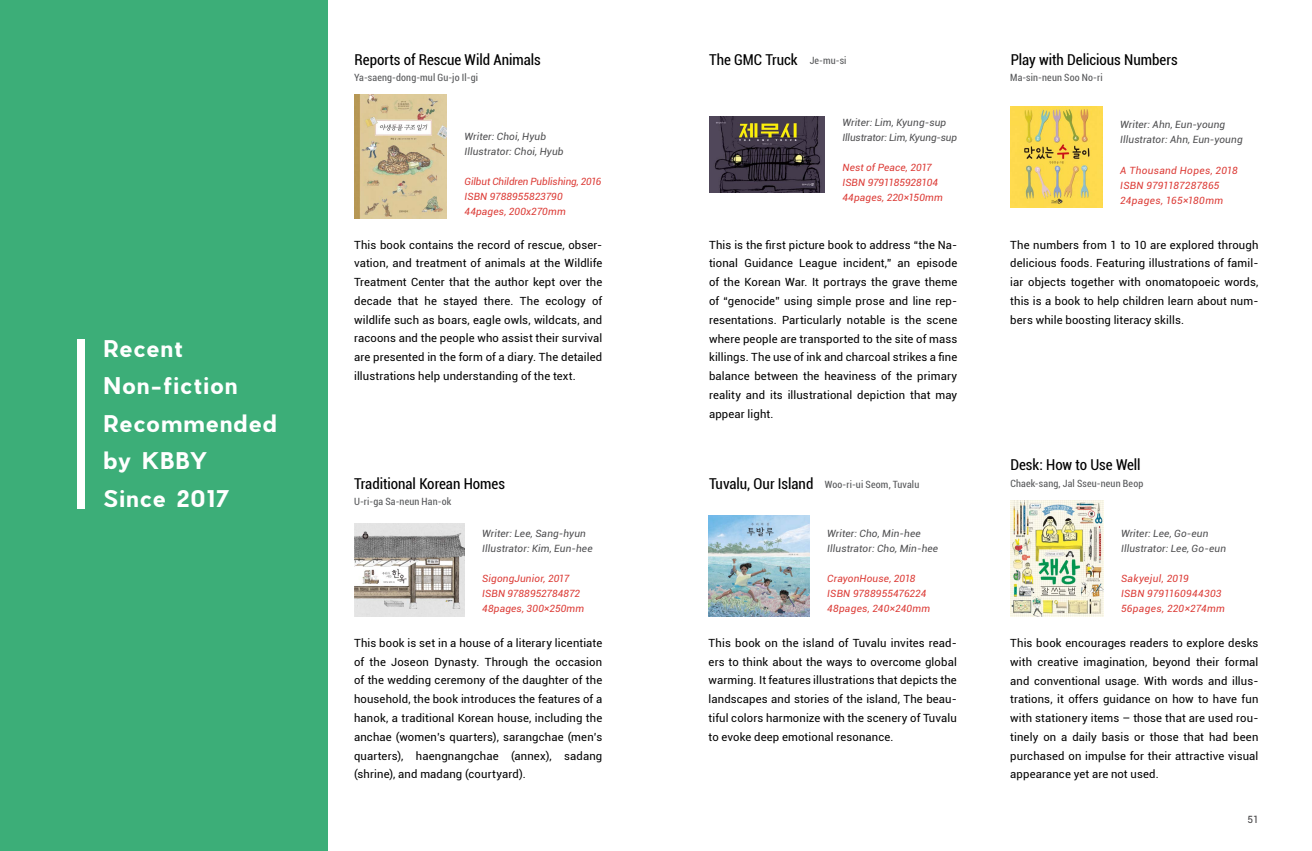
<style>
.page{position:relative;width:1312px;height:851px;background:#fff}
.page>*{position:absolute;margin:0;border:0;box-sizing:border-box;transform-origin:0 0}
.t1{font:700 22.5px/37.5px "Pier Sans";letter-spacing:.07em;color:#fff}
.t2{font:condensed 15px "Roboto";color:#000}
.t3{font:11.25px/18.8px "Roboto";letter-spacing:.01em;color:#000;text-align:justify}
.t4{font:italic 10px/15px "Roboto";letter-spacing:.015em;color:#dc3b36}
.t5{font:italic 10px/15px "Roboto";letter-spacing:.01em;color:#4d4d4f}
.t6{font:condensed 10px "Roboto";letter-spacing:.015em;color:#58595b}
.t7{font:10px "Roboto";color:#414042}
</style>
<div class="page">
<div style="left:0;top:0;width:328px;height:850px;background:#3cae78"></div>
<div style="left:77px;top:339px;width:7px;height:169px;background:#fff"></div>
<img style="left:354px;top:95px;width:93px;height:124px">
<img style="left:354px;top:523px;width:110px;height:93px">
<img style="left:708px;top:515px;width:101px;height:101px">
<img style="left:709px;top:117px;width:115px;height:75px">
<img style="left:1010px;top:106px;width:92px;height:101px">
<img style="left:1010px;top:500px;width:93px;height:116px">
<h1 class="t1" style="left:103px;top:329px;width:175px">Recent<br>Non-fiction<br>Recommended by KBBY<br>Since 2017</h1>
<h2 class="t2" style="left:354px;top:49px;width:188px">Reports of Rescue Wild Animals</h2>
<p class="t6" style="left:354px;top:70px;width:125px">Ya-saeng-dong-mul Gu-jo Il-gi</p>
<p class="t5" style="left:464px;top:129px;width:100px">Writer: Choi, Hyub<br>Illustrator: Choi, Hyub</p>
<p class="t4" style="left:464px;top:174px;width:138px">Gilbut Children Publishing, 2016<br>ISBN 9788955823790<br>44pages, 200x270mm</p>
<p class="t3" style="left:354px;top:235px;width:250px">This book contains the record of rescue, obser&shy;vation, and treatment of animals at the Wildlife Treatment Center that the author kept over the decade that he stayed there. The ecology of wildlife such as boars, eagle owls, wildcats, and racoons and the people who assist their survival are presented in the form of a diary. The detailed illustrations help understanding of the text.</p>
<h2 class="t2" style="left:354px;top:472px;width:152px">Traditional Korean Homes</h2>
<p class="t6" style="left:354px;top:494px;width:99px">U-ri-ga Sa-neun Han-ok</p>
<p class="t5" style="left:482px;top:526px;width:112px">Writer: Lee, Sang-hyun<br>Illustrator: Kim, Eun-hee</p>
<p class="t4" style="left:482px;top:571px;width:103px">SigongJunior, 2017<br>ISBN 9788952784872<br>48pages, 300×250mm</p>
<p class="t3" style="left:354px;top:633px;width:250px">This book is set in a house of a literary licentiate of the Joseon Dynasty. Through the occasion of the wedding ceremony of the daughter of the household, the book introduces the features of a hanok, a traditional Korean house, including the anchae (women’s quarters), sarangchae (men’s quarters), haengnangchae (annex), sadang (shrine), and madang (courtyard).</p>
<h2 class="t2" style="left:709px;top:49px;width:90px">The GMC Truck</h2>
<h2 class="t2" style="left:1010px;top:49px;width:168px">Play with Delicious Numbers</h2>
<p class="t6" style="left:809px;top:53px;width:38px">Je-mu-si</p>
<p class="t5" style="left:842px;top:114px;width:116px">Writer: Lim, Kyung-sup<br>Illustrator: Lim, Kyung-sup</p>
<p class="t4" style="left:842px;top:159px;width:102px">Nest of Peace, 2017<br>ISBN 9791185928104<br>44pages, 220×150mm</p>
<p class="t3" style="left:709px;top:235px;width:250px">This is the first picture book to address “the Na&shy;tional Guidance League incident,” an episode of the Korean War. It portrays the grave theme of “genocide” using simple prose and line rep&shy;resentations. Particularly notable is the scene where people are transported to the site of mass killings. The use of ink and charcoal strikes a fine balance between the heaviness of the primary reality and its illustrational depiction that may appear light.</p>
<p class="t6" style="left:1010px;top:70px;width:94px">Ma-sin-neun Soo No-ri</p>
<p class="t5" style="left:1119px;top:117px;width:124px">Writer: Ahn, Eun-young<br>Illustrator: Ahn, Eun-young</p>
<p class="t4" style="left:1119px;top:162px;width:119px">A Thousand Hopes, 2018<br>ISBN 9791187287865<br>24pages, 165×180mm</p>
<p class="t3" style="left:1010px;top:235px;width:250px">The numbers from 1 to 10 are explored through delicious foods. Featuring illustrations of famil&shy;iar objects together with onomatopoeic words, this is a book to help children learn about num&shy;bers while boosting literacy skills.</p>
<h2 class="t2" style="left:1010px;top:454px;width:132px">Desk: How to Use Well</h2>
<h2 class="t2" style="left:709px;top:472px;width:106px">Tuvalu, Our Island</h2>
<p class="t6" style="left:824px;top:477px;width:96px">Woo-ri-ui Seom, Tuvalu</p>
<p class="t6" style="left:1010px;top:476px;width:134px">Chaek-sang, Jal Sseu-neun Beop</p>
<p class="t5" style="left:827px;top:526px;width:112px">Writer: Cho, Min-hee<br>Illustrator: Cho, Min-hee</p>
<p class="t4" style="left:827px;top:571px;width:105px">CrayonHouse, 2018<br>ISBN 9788955476224<br>48pages, 240×240mm</p>
<p class="t5" style="left:1120px;top:526px;width:106px">Writer: Lee, Go-eun<br>Illustrator: Lee, Go-eun</p>
<p class="t4" style="left:1120px;top:571px;width:105px">Sakyejul, 2019<br>ISBN 9791160944303<br>56pages, 220×274mm</p>
<p class="t3" style="left:708px;top:633px;width:250px">This book on the island of Tuvalu invites read&shy;ers to think about the ways to overcome global warming. It features illustrations that depicts the landscapes and stories of the island, The beau&shy;tiful colors harmonize with the scenery of Tuvalu to evoke deep emotional resonance.</p>
<p class="t3" style="left:1009px;top:633px;width:250px">This book encourages readers to explore desks with creative imagination, beyond their formal and conventional usage. With words and illus&shy;trations, it offers guidance on how to have fun with stationery items – those that are used rou&shy;tinely on a daily basis or those that had been purchased on impulse for their attractive visual appearance yet are not used.</p>
<p class="t7" style="left:1247px;top:812px;width:13px">51</p>
</div>
